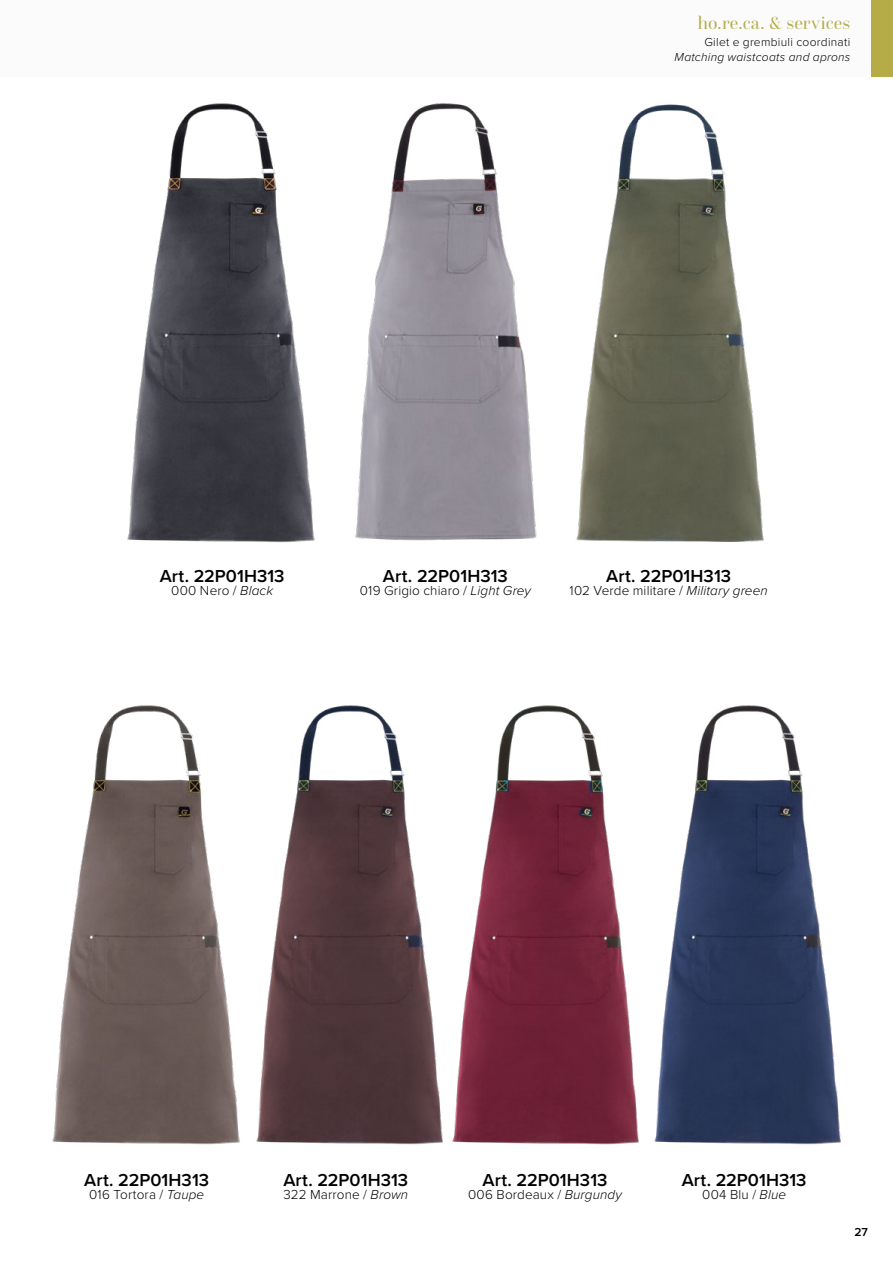
<style>
.page{position:relative;width:893px;height:1263px;background:#fff}
.page>*{position:absolute;margin:0;border:0;box-sizing:border-box;transform-origin:0 0}
.t1{font:18.45px "Questa Grande";letter-spacing:.01em;color:#b5ac48}
.t2{font:600 18px "Proxima Nova";letter-spacing:.005em;color:#000}
.t3{font:300 13.5px "Proxima Nova";letter-spacing:.01em;color:#000}
.t4{font:italic 300 12px "Proxima Nova";letter-spacing:.025em;color:#000}
.t5{font:300 12px "Proxima Nova";letter-spacing:.025em;color:#000}
.t6{font:600 12px "Proxima Nova";color:#000}
.s1{font-style:italic}
</style>
<div class="page">
<div style="left:0;top:0;width:893px;height:77px;background:#fbfbfb"></div>
<div style="left:872px;top:0;width:21px;height:77px;background:#b5ac48"></div>
<img style="left:127px;top:103px;width:188px;height:440px">
<img style="left:576px;top:104px;width:188px;height:438px">
<img style="left:355px;top:103px;width:182px;height:438px">
<img style="left:256px;top:705px;width:185px;height:440px">
<img style="left:441px;top:705px;width:198px;height:440px">
<img style="left:654px;top:705px;width:187px;height:440px">
<img style="left:52px;top:705px;width:188px;height:440px">
<h1 class="t1" style="left:698px;top:12px;width:154px">ho.re.ca. &amp; services</h1>
<p class="t5" style="left:704px;top:33px;width:148px">Gilet e grembiuli coordinati</p>
<p class="t4" style="left:674px;top:48px;width:177px">Matching waistcoats and aprons</p>
<h2 class="t2" style="left:160px;top:562px;width:126px">Art. 22P01H313</h2>
<p class="t3" style="left:171px;top:581px;width:103px">000 Nero / <span class="s1">Black</span></p>
<h2 class="t2" style="left:383px;top:562px;width:126px">Art. 22P01H313</h2>
<p class="t3" style="left:360px;top:581px;width:173px">019 Grigio chiaro / <span class="s1">Light Grey</span></p>
<h2 class="t2" style="left:606px;top:562px;width:126px">Art. 22P01H313</h2>
<p class="t3" style="left:570px;top:581px;width:200px">102 Verde militare / <span class="s1">Military green</span></p>
<h2 class="t2" style="left:84px;top:1166px;width:126px">Art. 22P01H313</h2>
<p class="t3" style="left:89px;top:1184px;width:117px">016 Tortora / <span class="s1">Taupe</span></p>
<h2 class="t2" style="left:283px;top:1166px;width:126px">Art. 22P01H313</h2>
<p class="t3" style="left:283px;top:1184px;width:126px">322 Marrone / <span class="s1">Brown</span></p>
<h2 class="t2" style="left:483px;top:1166px;width:126px">Art. 22P01H313</h2>
<p class="t3" style="left:468px;top:1184px;width:155px">006 Bordeaux / <span class="s1">Burgundy</span></p>
<h2 class="t2" style="left:682px;top:1166px;width:126px">Art. 22P01H313</h2>
<p class="t3" style="left:702px;top:1184px;width:85px">004 Blu / <span class="s1">Blue</span></p>
<p class="t6" style="left:854px;top:1223px;width:15px">27</p>
</div>
